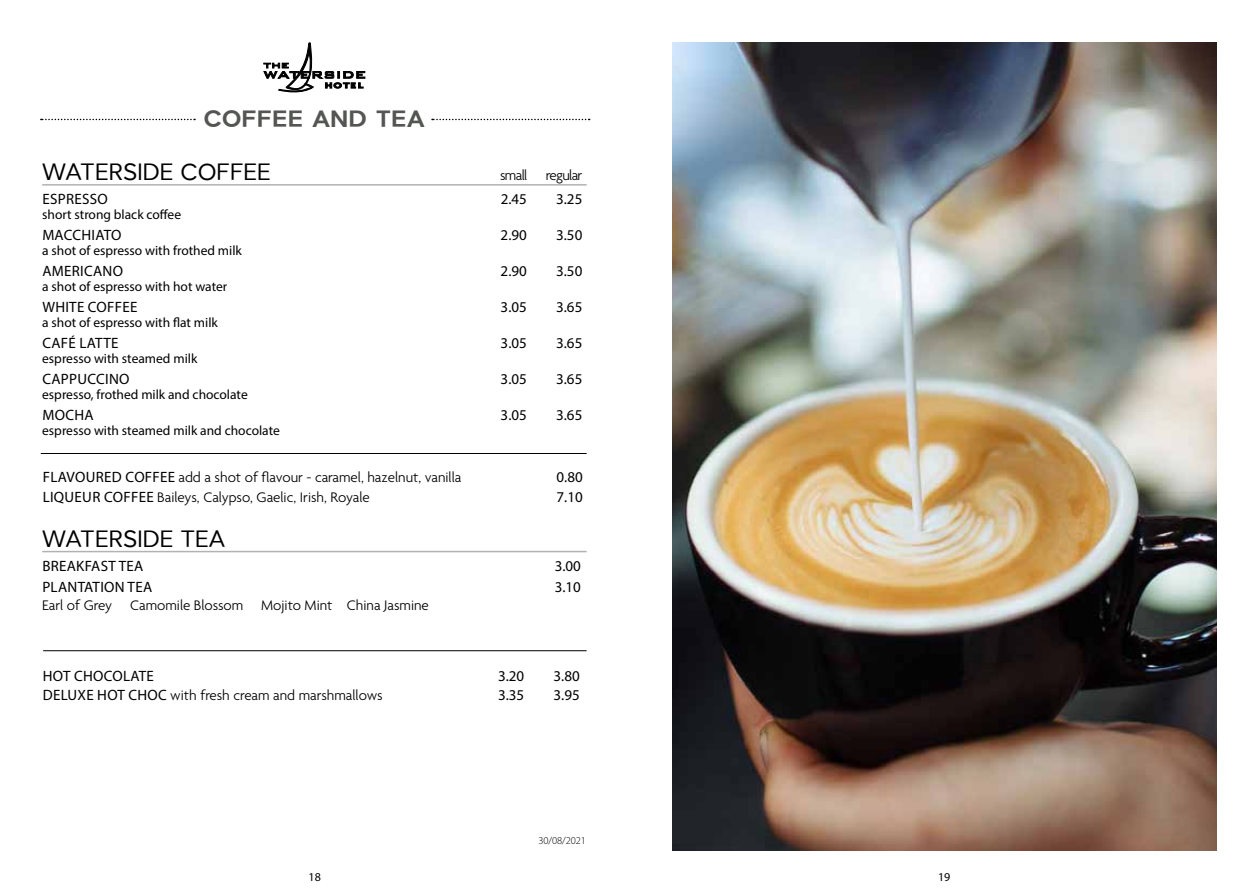
<style>
.page{position:relative;width:1259px;height:893px;background:#fff}
.page>*{position:absolute;margin:0;border:0;box-sizing:border-box;transform-origin:0 0}
.t1{font:24px "Larke Neue";color:#000}
.t2{font:700 24px "Larke Neue";color:#545653}
.t3{font:300 15px "Agenda";color:#000}
.t4{font:15px "Myriad Pro";letter-spacing:.02em;color:#000}
.t5{font:300 15px "Agenda";letter-spacing:-.04em;color:#000}
.t6{font:13.5px "Myriad Pro";color:#000}
.t7{font:12px "Myriad Pro";color:#000}
.t8{font:300 10.5px "Myriad Pro";letter-spacing:-.01em;color:#000}
.s1{font-family:"Myriad Pro";font-weight:400}
</style>
<div class="page">
<svg style="left:264px;top:43px;width:101px;height:49px"></svg>
<svg style="left:41px;top:119px;width:154px;height:1px"></svg>
<svg style="left:432px;top:119px;width:157px;height:1px"></svg>
<hr style="left:42px;top:184px;width:544px;height:2px;background:#b3b2b2">
<hr style="left:42px;top:551px;width:544px;height:1px;background:#b3b2b2">
<hr style="left:41px;top:453px;width:545px;height:1px;background:#000">
<hr style="left:43px;top:650px;width:543px;height:1px;background:#000">
<img style="left:672px;top:43px;width:544px;height:807px">
<h1 class="t2" style="left:204px;top:103px;width:223px">COFFEE AND TEA</h1>
<h1 class="t1" style="left:42px;top:157px;width:230px">WATERSIDE COFFEE</h1>
<p class="t5" style="left:500px;top:166px;width:84px">small regular</p>
<p class="t4" style="left:42px;top:190px;width:67px">ESPRESSO</p>
<p class="t4" style="left:501px;top:190px;width:28px">2.45</p>
<p class="t4" style="left:556px;top:190px;width:28px">3.25</p>
<p class="t6" style="left:42px;top:206px;width:140px">short strong black coffee</p>
<p class="t4" style="left:42px;top:226px;width:81px">MACCHIATO</p>
<p class="t4" style="left:501px;top:226px;width:28px">2.90</p>
<p class="t4" style="left:556px;top:226px;width:28px">3.50</p>
<p class="t6" style="left:42px;top:242px;width:201px">a shot of espresso with frothed milk</p>
<p class="t4" style="left:42px;top:262px;width:82px">AMERICANO</p>
<p class="t4" style="left:501px;top:262px;width:28px">2.90</p>
<p class="t4" style="left:556px;top:262px;width:28px">3.50</p>
<p class="t6" style="left:42px;top:278px;width:187px">a shot of espresso with hot water</p>
<p class="t4" style="left:42px;top:298px;width:97px">WHITE COFFEE</p>
<p class="t4" style="left:501px;top:298px;width:28px">3.05</p>
<p class="t4" style="left:556px;top:298px;width:28px">3.65</p>
<p class="t6" style="left:42px;top:314px;width:177px">a shot of espresso with flat milk</p>
<p class="t4" style="left:42px;top:334px;width:78px">CAFÉ LATTE</p>
<p class="t4" style="left:501px;top:334px;width:28px">3.05</p>
<p class="t4" style="left:556px;top:334px;width:28px">3.65</p>
<p class="t6" style="left:42px;top:350px;width:157px">espresso with steamed milk</p>
<p class="t4" style="left:42px;top:370px;width:89px">CAPPUCCINO</p>
<p class="t4" style="left:501px;top:370px;width:28px">3.05</p>
<p class="t4" style="left:556px;top:370px;width:28px">3.65</p>
<p class="t6" style="left:42px;top:386px;width:207px">espresso, frothed milk and chocolate</p>
<p class="t4" style="left:42px;top:406px;width:53px">MOCHA</p>
<p class="t4" style="left:501px;top:406px;width:28px">3.05</p>
<p class="t4" style="left:556px;top:406px;width:28px">3.65</p>
<p class="t6" style="left:42px;top:422px;width:239px">espresso with steamed milk and chocolate</p>
<p class="t3" style="left:43px;top:469px;width:420px"><span class="s1">FLAVOURED COFFEE</span> add a shot of flavour - caramel, hazelnut, vanilla</p>
<p class="t4" style="left:556px;top:468px;width:28px">0.80</p>
<p class="t3" style="left:43px;top:488px;width:328px"><span class="s1">LIQUEUR COFFEE</span> Baileys, Calypso, Gaelic, Irish, Royale</p>
<p class="t4" style="left:556px;top:488px;width:28px">7.10</p>
<h1 class="t1" style="left:42px;top:524px;width:185px">WATERSIDE TEA</h1>
<p class="t4" style="left:42px;top:556px;width:102px">BREAKFAST TEA</p>
<p class="t4" style="left:555px;top:556px;width:28px">3.00</p>
<p class="t4" style="left:42px;top:577px;width:111px">PLANTATION TEA</p>
<p class="t4" style="left:555px;top:577px;width:28px">3.10</p>
<p class="t3" style="left:42px;top:596px;width:388px">Earl of Grey Camomile Blossom Mojito Mint China Jasmine</p>
<p class="t4" style="left:43px;top:667px;width:113px">HOT CHOCOLATE</p>
<p class="t4" style="left:498px;top:667px;width:28px">3.20</p>
<p class="t4" style="left:553px;top:667px;width:28px">3.80</p>
<p class="t3" style="left:43px;top:687px;width:341px"><span class="s1">DELUXE HOT CHOC</span> with fresh cream and marshmallows</p>
<p class="t4" style="left:498px;top:686px;width:28px">3.35</p>
<p class="t4" style="left:553px;top:686px;width:28px">3.95</p>
<p class="t8" style="left:538px;top:835px;width:49px">30/08/2021</p>
<p class="t7" style="left:308px;top:869px;width:14px">18</p>
<p class="t7" style="left:938px;top:869px;width:14px">19</p>
</div>
